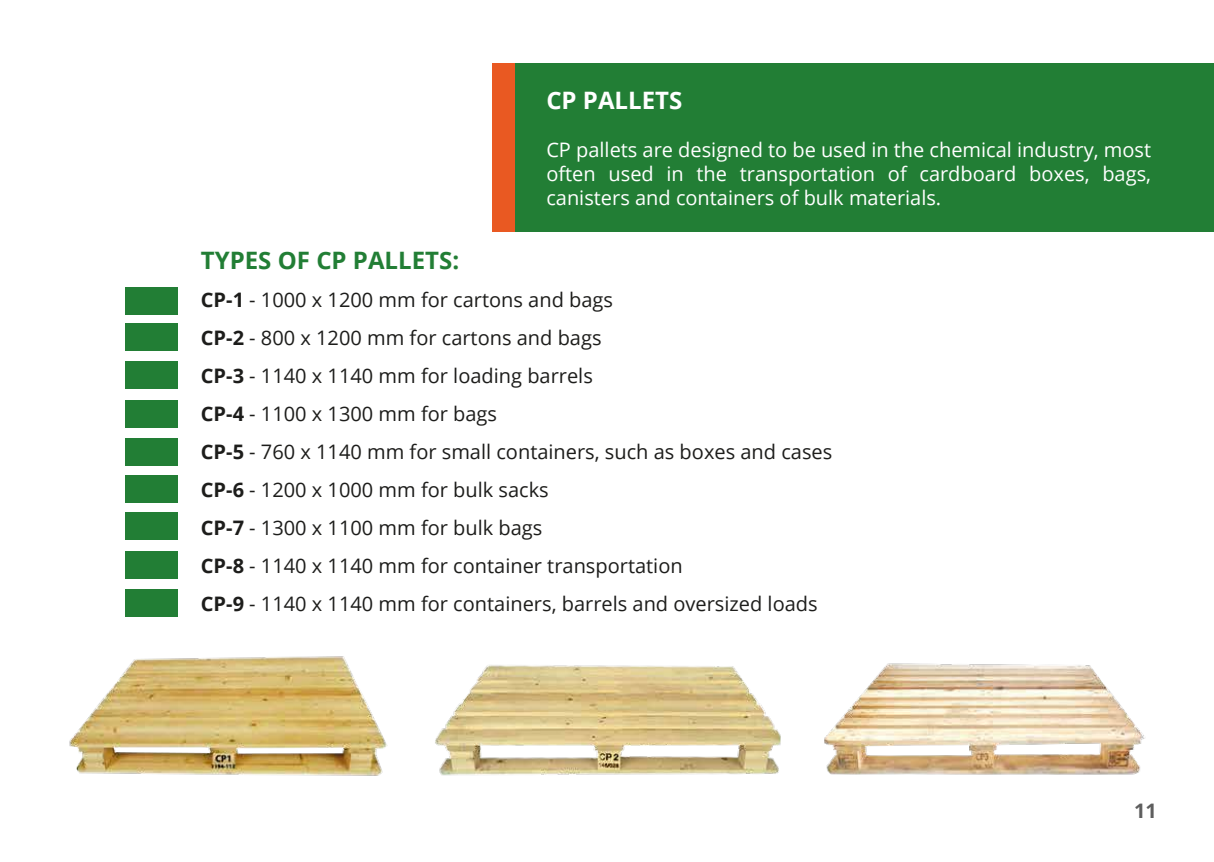
<style>
.page{position:relative;width:1214px;height:862px;background:#fff}
.page>*{position:absolute;margin:0;border:0;box-sizing:border-box;transform-origin:0 0}
.t1{font:700 24px "Open Sans";color:#227e35}
.t2{font:700 24px "Open Sans";color:#fff}
.t3{font:20px/38px "Open Sans";color:#1d1d1b}
.t4{font:20px/24px "Open Sans";color:#fff;text-align:justify}
.t5{font:700 20px "Open Sans";color:#5e5e5e}
.s1{font-weight:700}
</style>
<div class="page">
<img style="left:69px;top:611px;width:1076px;height:165px">
<div style="left:503px;top:63px;width:710px;height:169px;background:#227e35"></div>
<div style="left:492px;top:63px;width:23px;height:169px;background:#e95922"></div>
<div style="left:125px;top:476px;width:52px;height:27px;background:#227e35"></div>
<div style="left:125px;top:551px;width:52px;height:27px;background:#227e35"></div>
<div style="left:125px;top:512px;width:52px;height:27px;background:#227e35"></div>
<div style="left:125px;top:589px;width:52px;height:27px;background:#227e35"></div>
<div style="left:125px;top:323px;width:52px;height:27px;background:#227e35"></div>
<div style="left:125px;top:400px;width:52px;height:27px;background:#227e35"></div>
<div style="left:125px;top:362px;width:52px;height:27px;background:#227e35"></div>
<div style="left:125px;top:439px;width:52px;height:27px;background:#227e35"></div>
<div style="left:125px;top:287px;width:52px;height:27px;background:#227e35"></div>
<p class="t2" style="left:546px;top:83px;width:137px">CP PALLETS</p>
<p class="t4" style="left:546px;top:137px;width:606px">CP pallets are designed to be used in the chemical industry, most often used in the transportation of cardboard boxes, bags, canisters and containers of bulk materials.</p>
<p class="t1" style="left:201px;top:244px;width:260px">TYPES OF CP PALLETS:</p>
<p class="t3" style="left:201px;top:280px;width:633px"><span class="s1">CP-1</span> - 1000 x 1200 mm for cartons and bags<br><span class="s1">CP-2</span> - 800 x 1200 mm for cartons and bags<br><span class="s1">CP-3</span> - 1140 x 1140 mm for loading barrels<br><span class="s1">CP-4</span> - 1100 x 1300 mm for bags<br><span class="s1">CP-5</span> - 760 x 1140 mm for small containers, such as boxes and cases <span class="s1">CP-6</span> - 1200 x 1000 mm for bulk sacks<br><span class="s1">CP-7</span> - 1300 x 1100 mm for bulk bags<br><span class="s1">CP-8</span> - 1140 x 1140 mm for container transportation<br><span class="s1">CP-9</span> - 1140 x 1140 mm for containers, barrels and oversized loads</p>
<p class="t5" style="left:1133px;top:796px;width:24px">11</p>
</div>
